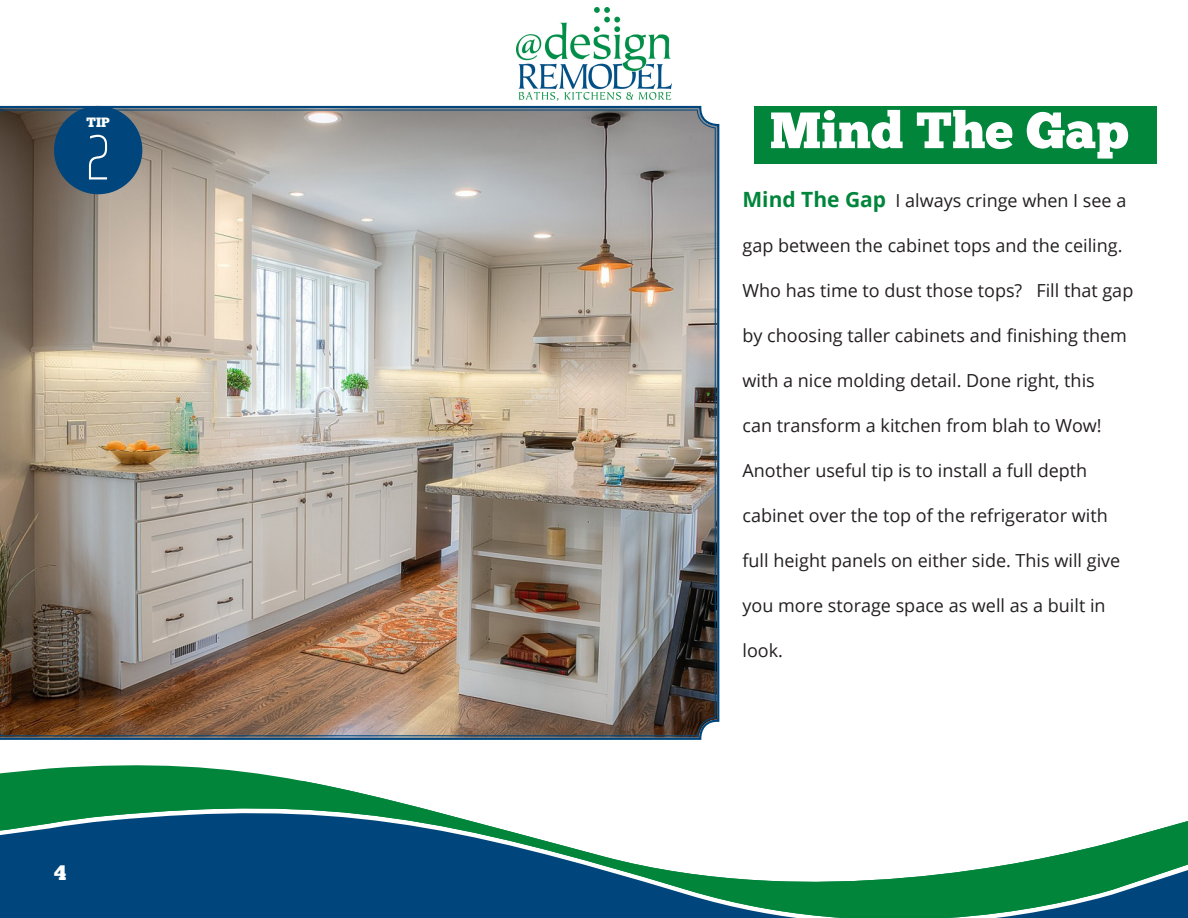
<style>
.page{position:relative;width:1188px;height:918px;background:#fff}
.page>*{position:absolute;margin:0;border:0;box-sizing:border-box;transform-origin:0 0}
.t1{font:63.6px "Web Serveroff";color:#fff;scale:.93 1}
.Headers{font:51px "Chunk Five";color:#fff}
.t2{font:21px "Chunk Five";color:#fff}
.t3{font:18px "Open Sans";color:#231f20}
.NEW_BODY_STYLE{font:13.5px "Chunk Five";color:#fff}
.s1{font-weight:700;font-size:21px;color:#00853b}
</style>
<div class="page">
<img style="left:516px;top:8px;width:156px;height:92px">
<svg style="left:0;top:765px;width:302px;height:153px;fill:#00853b"></svg>
<svg style="left:5px;top:781px;width:1183px;height:137px"></svg>
<img style="left:0;top:110px;width:716px;height:626px">
<div style="left:54px;top:106px;width:88px;height:88px;background:#00467c;border-radius:50%"></div>
<div style="left:754px;top:106px;width:412px;height:58px;background:#00853b"></div>
<div style="left:1158px;top:0;width:30px;height:813px;background:#fff"></div>
<p class="NEW_BODY_STYLE" style="left:87px;top:114px;width:25px">TIP</p>
<p class="Headers" style="left:770px;top:100px;width:360px">Mind The Gap</p>
<p class="t1" style="left:86px;top:115px;width:28px">2</p>
<p class="t3" style="left:742px;top:188px;width:385px"><span class="s1">Mind The Gap</span> I always cringe when I see a</p>
<p class="t3" style="left:742px;top:233px;width:382px">gap between the cabinet tops and the ceiling.</p>
<p class="t3" style="left:742px;top:278px;width:392px">Who has time to dust those tops? Fill that gap</p>
<p class="t3" style="left:742px;top:323px;width:386px">by choosing taller cabinets and finishing them</p>
<p class="t3" style="left:742px;top:368px;width:354px">with a nice molding detail. Done right, this</p>
<p class="t3" style="left:742px;top:413px;width:361px">can transform a kitchen from blah to Wow!</p>
<p class="t3" style="left:742px;top:458px;width:346px">Another useful tip is to install a full depth</p>
<p class="t3" style="left:742px;top:503px;width:367px">cabinet over the top of the refrigerator with</p>
<p class="t3" style="left:742px;top:548px;width:379px">full height panels on either side. This will give</p>
<p class="t3" style="left:742px;top:593px;width:365px">you more storage space as well as a built in</p>
<p class="t3" style="left:742px;top:638px;width:42px">look.</p>
<p class="t2" style="left:54px;top:860px;width:14px">4</p>
</div>
